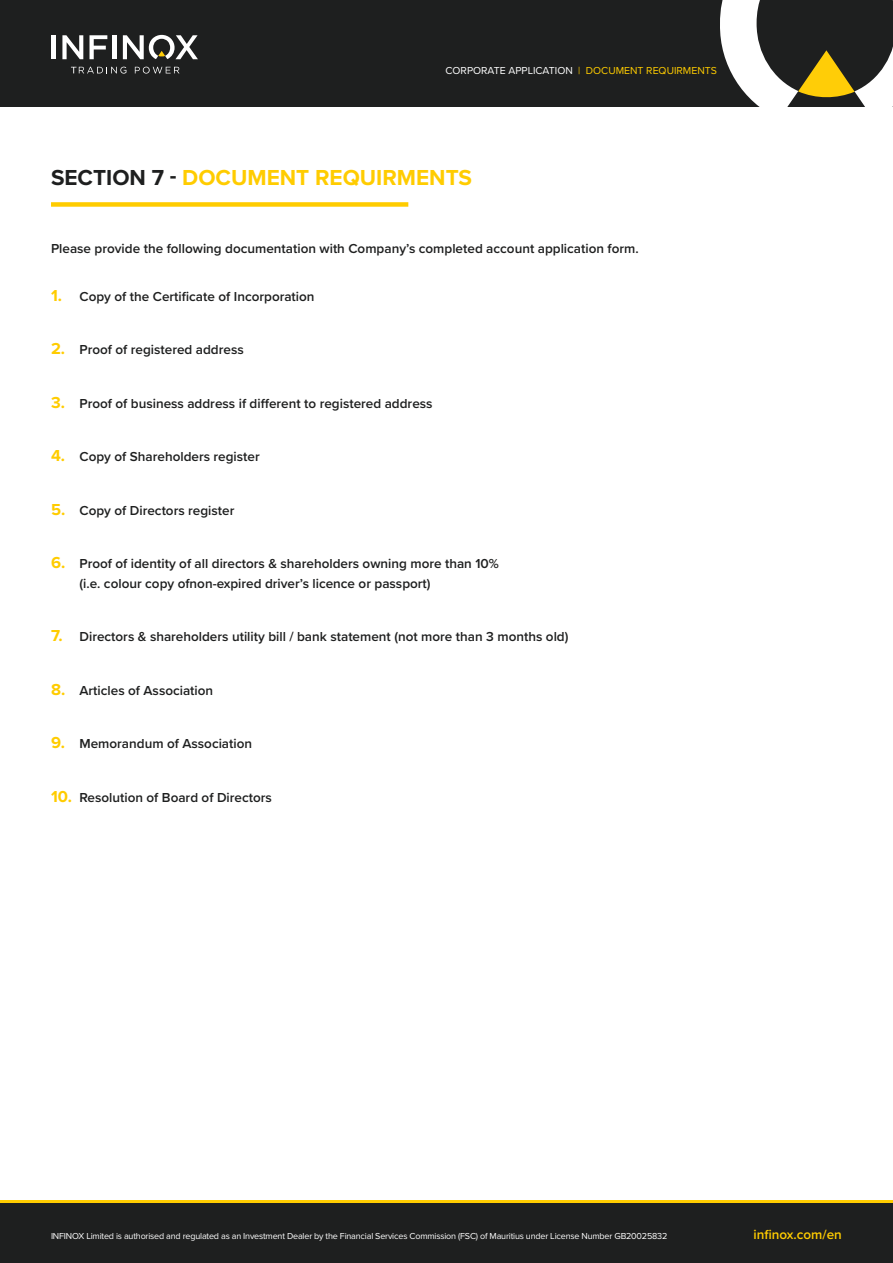
<style>
.page{position:relative;width:893px;height:1263px;background:#fff}
.page>*{position:absolute;margin:0;border:0;box-sizing:border-box;transform-origin:0 0}
.t1{font:700 22.5px "Proxima Nova";color:#fc0}
.t2{font:600 13.5px/19.5px "Proxima Nova";color:#1e1f1f}
.t3{font:600 13.5px "Proxima Nova";color:#fc0}
.t4{font:10.5px "Proxima Nova";color:#fff}
.t5{font:9px "Proxima Nova";letter-spacing:-.02em;color:#fff}
.s1{color:#fc0}
.s2{color:#1e1f1f}
.s3{font-weight:700;font-size:16.5px;color:#fc0}
</style>
<div class="page">
<div style="left:0;top:0;width:893px;height:106px;background:#1e1f1f"></div>
<svg style="left:135px;top:67px;width:44px;height:7px"></svg>
<hr style="left:52px;top:35px;width:4px;height:24px;background:#fff">
<svg style="left:62px;top:35px;width:21px;height:24px"></svg>
<svg style="left:90px;top:35px;width:17px;height:24px"></svg>
<hr style="left:112px;top:35px;width:4px;height:24px;background:#fff">
<svg style="left:123px;top:35px;width:75px;height:24px"></svg>
<svg style="left:71px;top:67px;width:55px;height:7px"></svg>
<svg style="left:720px;top:0;width:173px;height:106px"></svg>
<hr style="left:0;top:1200px;width:893px;height:3px;background:#fc0">
<div style="left:0;top:1203px;width:893px;height:60px;background:#1e1f1f"></div>
<div style="left:51px;top:202px;width:357px;height:5px;background:#fc0"></div>
<p class="t4" style="left:445px;top:63px;width:273px">CORPORATE APPLICATION <span class="s1">| DOCUMENT REQUIRMENTS</span></p>
<h1 class="t1" style="left:51px;top:161px;width:423px"><span class="s2">SECTION 7 -</span> DOCUMENT REQUIRMENTS</h1>
<p class="t2" style="left:51px;top:238px;width:589px">Please provide the following documentation with Company’s completed account application form.</p>
<p class="t2" style="left:51px;top:286px;width:265px"><span class="s3">1.</span> Copy of the Certificate of Incorporation</p>
<p class="t2" style="left:51px;top:339px;width:194px"><span class="s3">2.</span> Proof of registered address</p>
<p class="t2" style="left:51px;top:393px;width:383px"><span class="s3">3.</span> Proof of business address if different to registered address</p>
<p class="t2" style="left:51px;top:446px;width:210px"><span class="s3">4.</span> Copy of Shareholders register</p>
<p class="t2" style="left:51px;top:500px;width:185px"><span class="s3">5.</span> Copy of Directors register</p>
<p class="t2" style="left:80px;top:553px;width:421px;text-indent:-28px"><span class="s3">6.</span> Proof of identity of all directors &amp; shareholders owning more than 10% (i.e. colour copy ofnon-expired driver’s licence or passport)</p>
<p class="t2" style="left:51px;top:626px;width:519px"><span class="s3">7.</span> Directors &amp; shareholders utility bill / bank statement (not more than 3 months old)</p>
<p class="t2" style="left:51px;top:680px;width:164px"><span class="s3">8.</span> Articles of Association</p>
<p class="t2" style="left:51px;top:733px;width:203px"><span class="s3">9.</span> Memorandum of Association</p>
<p class="t2" style="left:51px;top:787px;width:222px"><span class="s3">10.</span> Resolution of Board of Directors</p>
<p class="t5" style="left:51px;top:1229px;width:618px">INFINOX Limited is authorised and regulated as an Investment Dealer by the Financial Services Commission (FSC) of Mauritius under License Number GB20025832</p>
<p class="t3" style="left:753px;top:1224px;width:90px">infinox.com/en</p>
</div>
